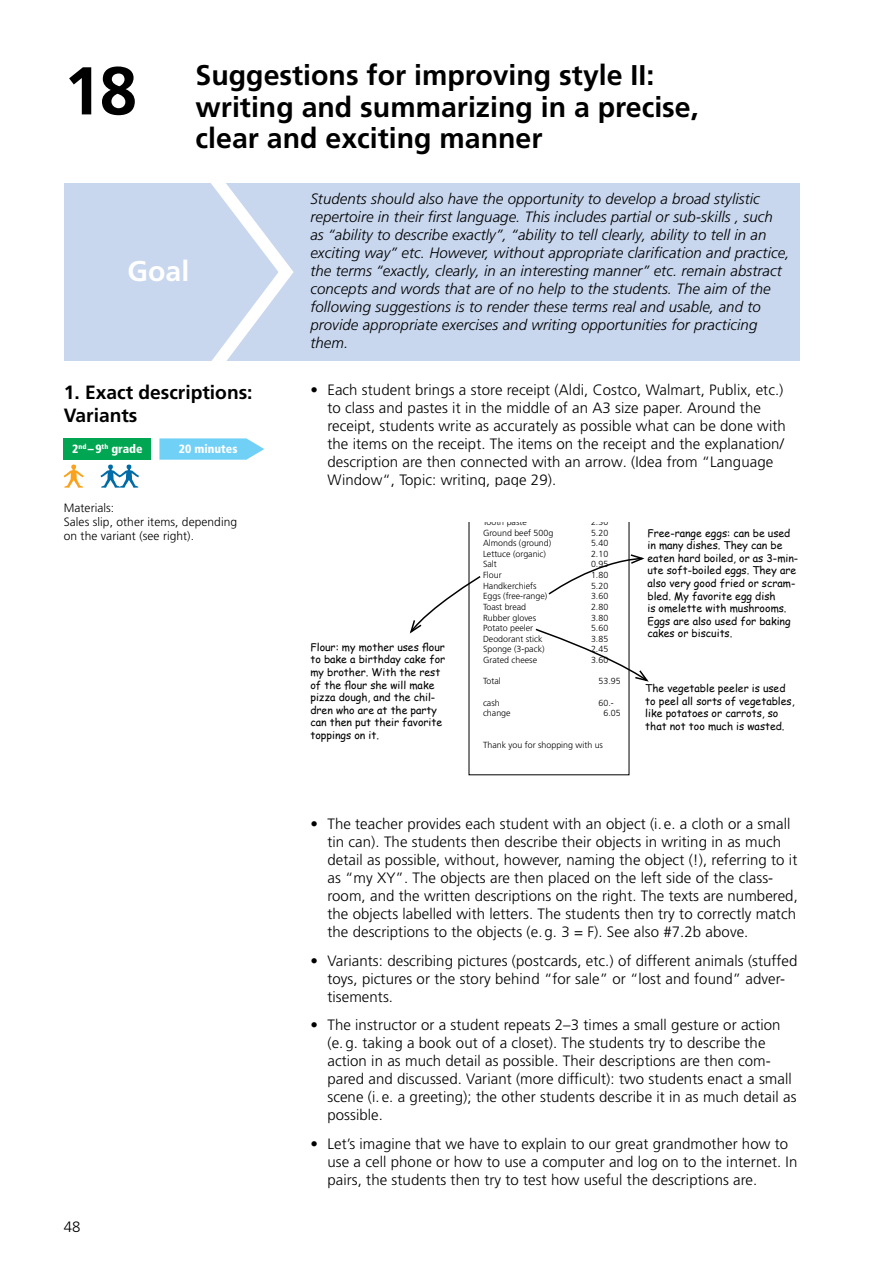
<style>
.page{position:relative;width:893px;height:1263px;background:#fff}
.page>*{position:absolute;margin:0;border:0;box-sizing:border-box;transform-origin:0 0}
.t1{font:700 67.5px "Frutiger LT Pro";color:#000}
.t2{font:700 28.5px/31.5px "Frutiger LT Pro";color:#000}
.t3{font:700 28.5px "Frutiger LT Pro";color:#fff}
.t4{font:700 19.2px/23.1px "Frutiger LT Pro";color:#000}
.t5{font:300 15px/18px "Frutiger LT Pro";letter-spacing:.005em;color:#000}
.t6{font:italic 300 15px/18px "Frutiger LT Pro";letter-spacing:.005em;color:#000}
.t7{font:300 12px/14.4px "Frutiger LT Pro";letter-spacing:.005em;color:#000}
.t8{font:900 condensed 12px "Frutiger LT Pro";color:#fff}
.t9{font:10.5px/12.6px "Comic Sans MS";color:#000}
.t10{font:300 8.85px "Frutiger LT Pro";color:#000}
</style>
<div class="page">
<div style="left:64px;top:183px;width:735px;height:178px;background:#c8d7ee"></div>
<svg style="left:100px;top:464px;width:39px;height:24px"></svg>
<svg style="left:64px;top:464px;width:20px;height:24px"></svg>
<svg style="left:409px;top:574px;width:72px;height:61px"></svg>
<svg style="left:548px;top:553px;width:97px;height:43px"></svg>
<svg style="left:535px;top:627px;width:114px;height:56px"></svg>
<svg style="left:211px;top:183px;width:83px;height:178px"></svg>
<div style="left:64px;top:438px;width:87px;height:22px;background:#00a651"></div>
<svg style="left:159px;top:438px;width:105px;height:22px"></svg>
<h1 class="t1" style="left:64px;top:51px;width:75px">18</h1>
<h2 class="t2" style="left:196px;top:60px;width:505px">Suggestions for improving style II: writing and summarizing in a precise, clear and exciting manner</h2>
<h2 class="t3" style="left:128px;top:255px;width:63px">Goal</h2>
<p class="t4" style="left:64px;top:380px;width:190px">1. Exact descriptions:<br>Variants</p>
<p class="t8" style="left:72px;top:442px;width:72px">2<sup>nd</sup> –9<sup>th</sup> grade</p>
<p class="t8" style="left:179px;top:441px;width:60px">20 minutes</p>
<p class="t7" style="left:64px;top:500px;width:175px">Materials:<br>Sales slip, other items, depending on the variant (see right).</p>
<p class="t5" style="left:64px;top:1217px;width:18px">48</p>
<p class="t6" style="left:310px;top:189px;width:481px">Students should also have the opportunity to develop a broad stylistic repertoire in their first language. This includes partial or sub-skills , such as “ability to describe exactly”, “ability to tell clearly, ability to tell in an exciting way” etc. However, without appropriate clarification and practice, the terms “exactly, clearly, in an interesting manner” etc. remain abstract concepts and words that are of no help to the students. The aim of the following suggestions is to render these terms real and usable, and to provide appropriate exercises and writing opportunities for practicing them.</p>
<p class="t5" style="left:327px;top:381px;width:460px;text-indent:-17px">• Each student brings a store receipt (Aldi, Costco, Walmart, Publix, etc.) to class and pastes it in the middle of an A3 size paper. Around the receipt, students write as accurately as possible what can be done with the items on the receipt. The items on the receipt and the explanation/ description are then connected with an arrow. (Idea from “Language Window“, Topic: writing, page 29).</p>
<p class="t9" style="left:310px;top:640px;width:136px">Flour: my mother uses flour to bake a birthday cake for my brother. With the rest of the flour she will make pizza dough, and the chil&shy;dren who are at the party can then put their favorite toppings on it.</p>
<p class="t10" style="left:483px;top:517px;width:45px">Tooth paste</p>
<p class="t10" style="left:591px;top:517px;width:19px">2.30</p>
<p class="t10" style="left:483px;top:527px;width:72px">Ground beef 500g</p>
<p class="t10" style="left:591px;top:527px;width:19px">5.20</p>
<p class="t10" style="left:483px;top:538px;width:70px">Almonds (ground)</p>
<p class="t10" style="left:591px;top:538px;width:19px">5.40</p>
<p class="t10" style="left:483px;top:549px;width:64px">Lettuce (organic)</p>
<p class="t10" style="left:591px;top:549px;width:19px">2.10</p>
<p class="t10" style="left:483px;top:559px;width:15px">Salt</p>
<p class="t10" style="left:591px;top:559px;width:19px">0.95</p>
<p class="t10" style="left:483px;top:570px;width:20px">Flour</p>
<p class="t10" style="left:591px;top:570px;width:19px">1.80</p>
<p class="t10" style="left:483px;top:580px;width:55px">Handkerchiefs</p>
<p class="t10" style="left:591px;top:580px;width:19px">5.20</p>
<p class="t10" style="left:483px;top:591px;width:66px">Eggs (free-range)</p>
<p class="t10" style="left:591px;top:591px;width:19px">3.60</p>
<p class="t10" style="left:483px;top:602px;width:45px">Toast bread</p>
<p class="t10" style="left:591px;top:602px;width:19px">2.80</p>
<p class="t10" style="left:483px;top:612px;width:55px">Rubber gloves</p>
<p class="t10" style="left:591px;top:612px;width:19px">3.80</p>
<p class="t10" style="left:483px;top:623px;width:52px">Potato peeler</p>
<p class="t10" style="left:591px;top:623px;width:19px">5.60</p>
<p class="t10" style="left:483px;top:634px;width:61px">Deodorant stick</p>
<p class="t10" style="left:591px;top:634px;width:19px">3.85</p>
<p class="t10" style="left:483px;top:644px;width:63px">Sponge (3-pack)</p>
<p class="t10" style="left:591px;top:644px;width:19px">2.45</p>
<p class="t10" style="left:483px;top:655px;width:56px">Grated cheese</p>
<p class="t10" style="left:591px;top:655px;width:19px">3.60</p>
<p class="t10" style="left:483px;top:676px;width:19px">Total</p>
<p class="t10" style="left:599px;top:676px;width:24px">53.95</p>
<p class="t10" style="left:483px;top:697px;width:18px">cash</p>
<p class="t10" style="left:599px;top:697px;width:17px">60.-</p>
<p class="t10" style="left:483px;top:708px;width:29px">change</p>
<p class="t10" style="left:603px;top:708px;width:19px">6.05</p>
<p class="t10" style="left:483px;top:740px;width:122px">Thank you for shopping with us</p>
<p class="t9" style="left:647px;top:526px;width:152px">Free-range eggs: can be used in many dishes. They can be eaten hard boiled, or as 3-min&shy;ute soft-boiled eggs. They are also very good fried or scram&shy;bled. My favorite egg dish<br>is omelette with mushrooms.<br>Eggs are also used for baking cakes or biscuits.</p>
<p class="t9" style="left:645px;top:682px;width:151px">The vegetable peeler is used to peel all sorts of vegetables, like potatoes or carrots, so that not too much is wasted.</p>
<p class="t5" style="left:327px;top:815px;width:472px;text-indent:-17px">• The teacher provides each student with an object (i. e. a cloth or a small tin can). The students then describe their objects in writing in as much detail as possible, without, however, naming the object (!), referring to it as “my XY”. The objects are then placed on the left side of the class&shy;room, and the written descriptions on the right. The texts are numbered, the objects labelled with letters. The students then try to correctly match the descriptions to the objects (e.g. 3 = F). See also #7.2b above.</p>
<p class="t5" style="left:327px;top:952px;width:471px;text-indent:-17px">• Variants: describing pictures (postcards, etc.) of different animals (stuffed toys, pictures or the story behind “for sale” or “lost and found” adver&shy;tisements.</p>
<p class="t5" style="left:327px;top:1016px;width:471px;text-indent:-17px">• The instructor or a student repeats 2–3 times a small gesture or action (e.g. taking a book out of a closet). The students try to describe the action in as much detail as possible. Their descriptions are then com&shy;pared and discussed. Variant (more difficult): two students enact a small scene (i. e. a greeting); the other students describe it in as much detail as possible.</p>
<p class="t5" style="left:327px;top:1135px;width:471px;text-indent:-17px">• Let’s imagine that we have to explain to our great grandmother how to use a cell phone or how to use a computer and log on to the internet. In pairs, the students then try to test how useful the descriptions are.</p>
</div>
